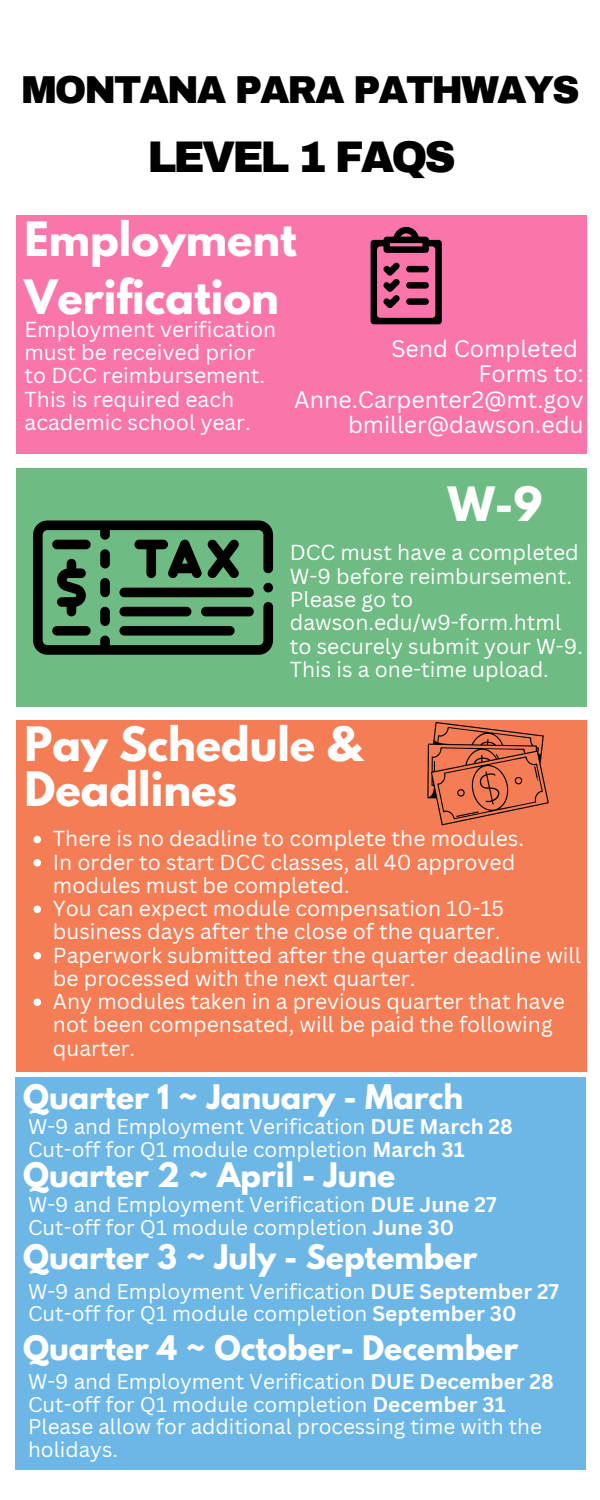
<style>
.page{position:relative;width:600px;height:1500px;background:#fff}
.page>*{position:absolute;margin:0;border:0;box-sizing:border-box;transform-origin:0 0}
.t1{font:900 43.4px "Archivo";letter-spacing:-.07em;color:#000}
.t2{font:700 42px/45.8px "League Spartan";color:#fff}
.t3{font:900 38.1px "Archivo";letter-spacing:-.055em;color:#000}
.t4{font:700 30px "League Spartan";color:#fff}
.t5{font:23.1px/25.5px "Canva Sans";color:#fff;text-align:right}
.t6{font:21.1px/23.2px "Canva Sans";color:#fff}
.t7{font:20.7px/22.5px "Canva Sans";color:#fff}
.s1{font-weight:700}
</style>
<div class="page">
<div style="left:16px;top:1078px;width:570px;height:392px;background:#6cb7e6"></div>
<div style="left:16px;top:720px;width:570px;height:352px;background:#f47d55"></div>
<div style="left:16px;top:469px;width:570px;height:238px;background:#6ebb84"></div>
<div style="left:16px;top:215px;width:570px;height:239px;background:#fa75aa"></div>
<svg style="left:371px;top:227px;width:71px;height:97px"></svg>
<svg style="left:33px;top:521px;width:240px;height:134px"></svg>
<svg style="left:427px;top:722px;width:122px;height:103px"></svg>
<svg style="left:34px;top:836px;width:7px;height:7px"></svg>
<svg style="left:34px;top:859px;width:7px;height:8px"></svg>
<svg style="left:34px;top:906px;width:7px;height:7px"></svg>
<svg style="left:34px;top:952px;width:7px;height:8px"></svg>
<svg style="left:34px;top:999px;width:7px;height:7px"></svg>
<p class="t3" style="left:21px;top:70px;width:560px">MONTANA PARA PATHWAYS</p>
<h3 class="t1" style="left:148px;top:134px;width:310px">LEVEL 1 FAQS</h3>
<p class="t2" style="left:25px;top:215px;width:274px;line-height:58.5px">Employment<br>Verification</p>
<h1 class="t6" style="left:25px;top:317px;width:253px">Employment verification must be received prior to DCC reimbursement.<br>This is required each academic school year.</h1>
<p class="t5" style="left:294px;top:335px;width:291px">Send Completed<br>Forms to:<br>Anne.Carpenter2@mt.gov bmiller@dawson.edu</p>
<h2 class="t2" style="left:448px;top:487px;width:96px">W-9</h2>
<h6 class="t6" style="left:290px;top:540px;width:295px">DCC must have a completed<br>W-9 before reimbursement.<br>Please go to dawson.edu/w9-form.html to securely submit your W-9.<br>This is a one-time upload.</h6>
<h4 class="t2" style="left:25px;top:726px;width:339px">Pay Schedule &amp;<br>Deadlines</h4>
<h3 class="t6" style="left:53px;top:826px;width:473px">There is no deadline to complete the modules.</h3>
<p class="t6" style="left:53px;top:850px;width:464px">In order to start DCC classes, all 40 approved modules must be completed.</p>
<p class="t6" style="left:53px;top:896px;width:453px">You can expect module compensation 10-15 business days after the close of the quarter.</p>
<p class="t6" style="left:53px;top:943px;width:530px">Paperwork submitted after the quarter deadline will be processed with the next quarter.</p>
<p class="t6" style="left:53px;top:989px;width:513px">Any modules taken in a previous quarter that have not been compensated, will be paid the following quarter.</p>
<p class="t4" style="left:23px;top:1082px;width:442px">Quarter 1 ~ January - March</p>
<h6 class="t7" style="left:28px;top:1115px;width:486px">W-9 and Employment Verification <span class="s1">DUE March 28</span></h6>
<h6 class="t7" style="left:28px;top:1137px;width:438px">Cut-off for Q1 module completion <span class="s1">March 31</span></h6>
<h5 class="t4" style="left:23px;top:1160px;width:374px">Quarter 2 ~ April - June</h5>
<h5 class="t7" style="left:28px;top:1193px;width:470px">W-9 and Employment Verification <span class="s1">DUE June 27</span></h5>
<h5 class="t7" style="left:28px;top:1216px;width:427px">Cut-off for Q1 module completion <span class="s1">June 30</span></h5>
<h5 class="t4" style="left:23px;top:1242px;width:456px">Quarter 3 ~ July - September</h5>
<p class="t7" style="left:28px;top:1280px;width:532px">W-9 and Employment Verification <span class="s1">DUE September 27</span></p>
<p class="t7" style="left:28px;top:1302px;width:490px">Cut-off for Q1 module completion <span class="s1">September 30</span></p>
<p class="t4" style="left:23px;top:1333px;width:497px">Quarter 4 ~ October- December</p>
<p class="t7" style="left:28px;top:1370px;width:527px">W-9 and Employment Verification <span class="s1">DUE December 28</span></p>
<p class="t7" style="left:28px;top:1392px;width:479px">Cut-off for Q1 module completion <span class="s1">December 31</span></p>
<p class="t7" style="left:28px;top:1415px;width:515px">Please allow for additional processing time with the holidays.</p>
</div>
